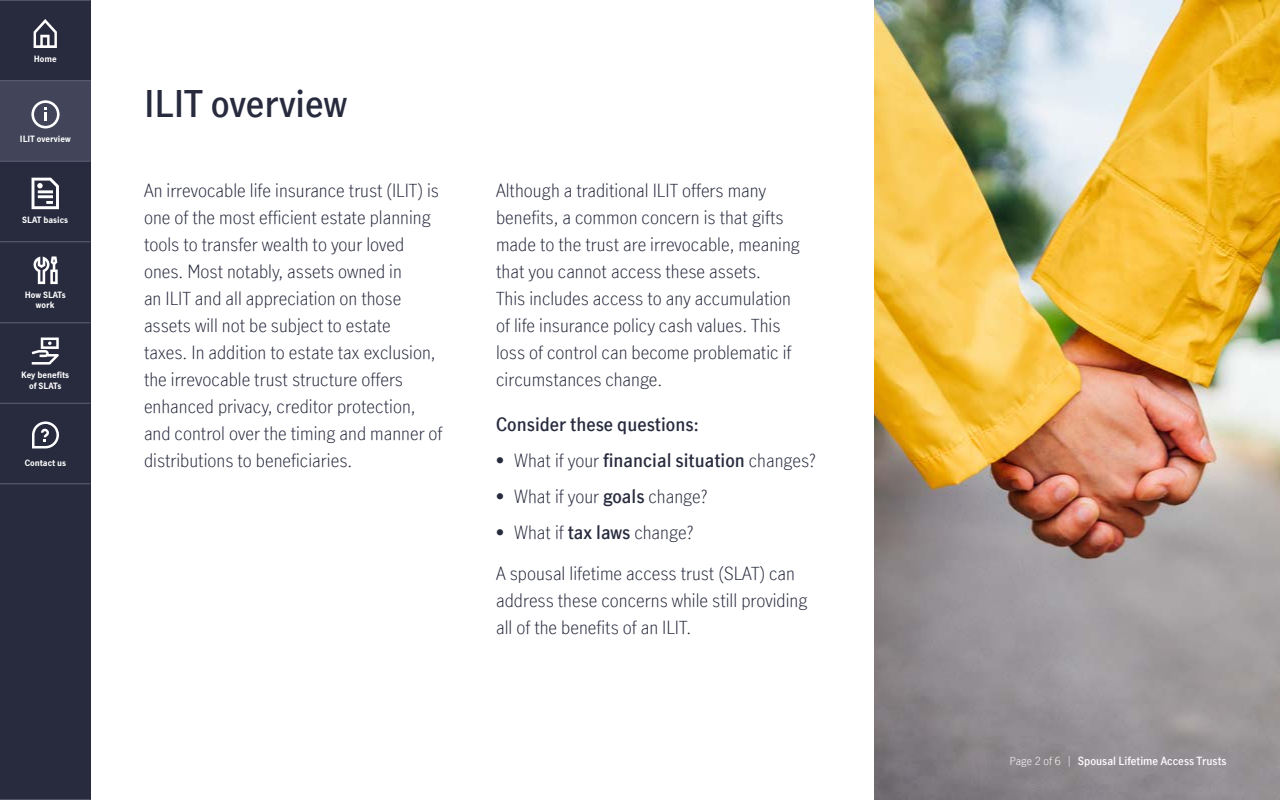
<style>
.page{position:relative;width:1280px;height:800px;background:#fff}
.page>*{position:absolute;margin:0;border:0;box-sizing:border-box;transform-origin:0 0}
.t1{font:600 36px "Manulife JH Sans Optimized";color:#282b3e}
.t2{font:300 18px/27px "Manulife JH Sans Optimized";color:#282b3e}
.t3{font:600 18px "Manulife JH Sans Optimized";color:#282b3e}
.t4{font:600 11px "Manulife JH Sans Optimized";color:#fff}
.t5{font:700 8.5px/10.2px "Manulife JH Sans Optimized";color:#fff;text-align:center}
.s1{font-weight:600}
.s2{font-weight:300}
</style>
<div class="page">
<div style="left:0;top:0;width:90px;height:800px;background:#282b3e"></div>
<img style="left:875px;top:0;width:405px;height:800px">
<div style="left:0;top:81px;width:91px;height:80px;background:#424559"></div>
<svg style="left:31px;top:100px;width:29px;height:28px"></svg>
<svg style="left:34px;top:256px;width:24px;height:28px"></svg>
<svg style="left:32px;top:338px;width:27px;height:27px"></svg>
<hr style="left:0;top:81px;width:90px;height:1px;background:#5e6073">
<hr style="left:0;top:403px;width:90px;height:1px;background:#5e6073">
<hr style="left:0;top:0;width:90px;height:1px;background:#5e6073">
<hr style="left:0;top:323px;width:90px;height:1px;background:#5e6073">
<hr style="left:0;top:161px;width:90px;height:1px;background:#5e6073">
<hr style="left:0;top:484px;width:90px;height:1px;background:#5e6073">
<hr style="left:0;top:242px;width:90px;height:1px;background:#5e6073">
<hr style="left:0;top:799px;width:90px;height:1px;background:#5e6073">
<svg style="left:32px;top:421px;width:27px;height:27px"></svg>
<svg style="left:34px;top:19px;width:23px;height:29px"></svg>
<svg style="left:32px;top:178px;width:27px;height:31px"></svg>
<p class="t5" style="left:34px;top:53px;width:25px">Home</p>
<p class="t5" style="left:20px;top:134px;width:52px">ILIT overview</p>
<p class="t5" style="left:22px;top:214px;width:47px">SLAT basics</p>
<p class="t5" style="left:25px;top:289px;width:42px">How SLATs work</p>
<p class="t5" style="left:21px;top:370px;width:49px">Key benefits of SLATs</p>
<p class="t5" style="left:25px;top:457px;width:43px">Contact us</p>
<h1 class="t1" style="left:144px;top:79px;width:205px">ILIT overview</h1>
<p class="t2" style="left:144px;top:176px;width:300px">An irrevocable life insurance trust (ILIT) is one of the most efficient estate planning tools to transfer wealth to your loved ones. Most notably, assets owned in<br>an ILIT and all appreciation on those assets will not be subject to estate<br>taxes. In addition to estate tax exclusion, the irrevocable trust structure offers enhanced privacy, creditor protection, and control over the timing and manner of distributions to beneficiaries.</p>
<p class="t2" style="left:496px;top:176px;width:306px">Although a traditional ILIT offers many benefits, a common concern is that gifts made to the trust are irrevocable, meaning that you cannot access these assets.<br>This includes access to any accumulation of life insurance policy cash values. This loss of control can become problematic if circumstances change.</p>
<p class="t3" style="left:496px;top:412px;width:204px">Consider these questions:</p>
<p class="t2" style="left:496px;top:446px;width:321px">• What if your <span class="s1">financial situation</span> changes?</p>
<p class="t2" style="left:496px;top:482px;width:213px">• What if your <span class="s1">goals</span> change?</p>
<p class="t2" style="left:496px;top:518px;width:199px">• What if <span class="s1">tax laws</span> change?</p>
<p class="t2" style="left:496px;top:559px;width:313px">A spousal lifetime access trust (SLAT) can address these concerns while still providing all of the benefits of an ILIT.</p>
<p class="t4" style="left:1010px;top:753px;width:218px"><span class="s2">Page 2 of 6 |</span> Spousal Lifetime Access Trusts</p>
</div>
